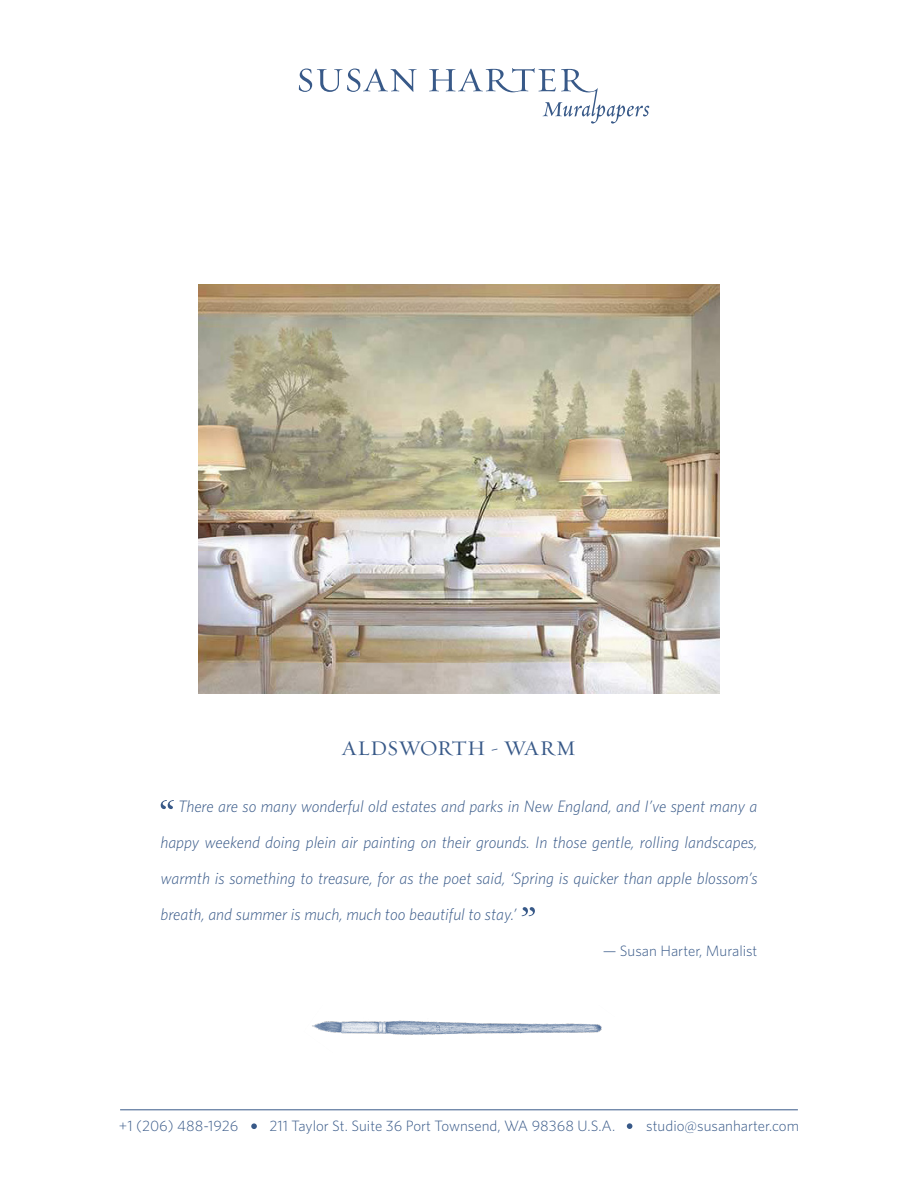
<style>
.page{position:relative;width:918px;height:1188px;background:#fff}
.page>*{position:absolute;margin:0;border:0;box-sizing:border-box;transform-origin:0 0}
.t1{font:21px "Requiem Text";letter-spacing:.005em;color:#385988}
.t2{font:italic 300 16.5px/36px "Whitney";color:#385988;text-align:justify}
.t3{font:300 15px "Whitney";color:#385988}
</style>
<div class="page">
<svg style="left:251px;top:1123px;width:6px;height:6px"></svg>
<svg style="left:627px;top:1123px;width:5px;height:6px"></svg>
<hr style="left:120px;top:1110px;width:678px;height:1px;background:#385988">
<svg style="left:299px;top:68px;width:118px;height:24px"></svg>
<svg style="left:429px;top:68px;width:220px;height:56px"></svg>
<svg style="left:161px;top:800px;width:13px;height:9px"></svg>
<svg style="left:522px;top:907px;width:13px;height:9px"></svg>
<img style="left:312px;top:1020px;width:290px;height:15px">
<img style="left:199px;top:284px;width:520px;height:409px">
<p class="t1" style="left:342px;top:733px;width:236px">ALDSWORTH - WARM</p>
<p class="t2" style="left:160px;top:787px;width:599px;text-indent:18px">There are so many wonderful old estates and parks in New England, and I’ve spent many a happy weekend doing plein air painting on their grounds. In those gentle, rolling landscapes, warmth is something to treasure, for as the poet said, ‘Spring is quicker than apple blossom’s breath, and summer is much, much too beautiful to stay.’</p>
<p class="t3" style="left:603px;top:940px;width:156px">— Susan Harter, Muralist</p>
<p class="t3" style="left:119px;top:1116px;width:121px">+1 (206) 488-1926</p>
<p class="t3" style="left:269px;top:1116px;width:347px">211 Taylor St. Suite 36 Port Townsend, WA 98368 U.S.A.</p>
<p class="t3" style="left:646px;top:1116px;width:154px">studio@susanharter.com</p>
</div>
